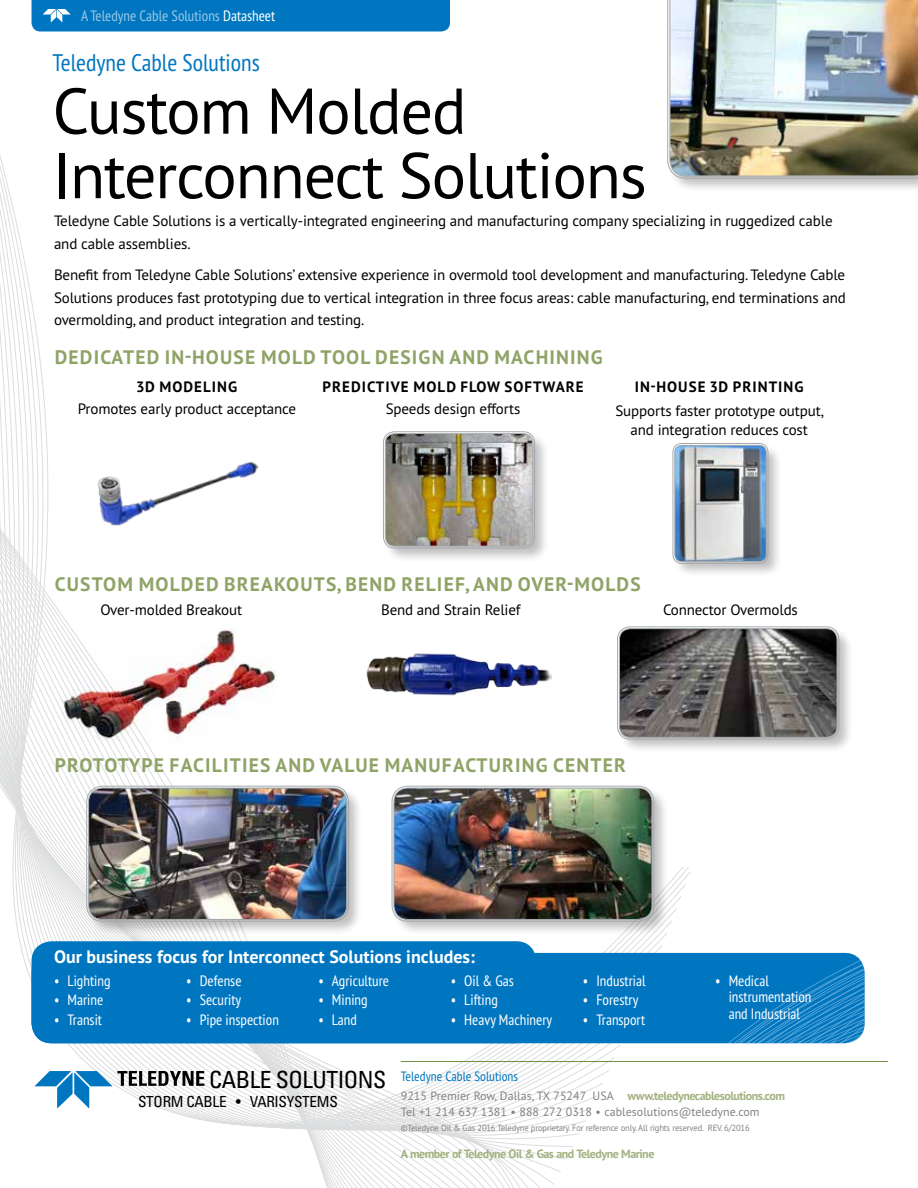
<style>
.page{position:relative;width:918px;height:1188px;background:#fff}
.page>*{position:absolute;margin:0;border:0;box-sizing:border-box;transform-origin:0 0}
.t1{font:64.5px/64.5px "PT Sans Pro";letter-spacing:-.02em;color:#000}
.t2{font:condensed 24px "PT Sans Pro";color:#0076c0}
.t3{font:condensed 23.55px "Univers LT Std";letter-spacing:-.02em;color:#000}
.t4{font:700 19.5px "PT Sans Pro";letter-spacing:.06em;color:#8fa366}
.t5{font:700 18px "PT Sans Pro";color:#fff}
.t6{font:condensed 15.3px "Univers LT Std";letter-spacing:-.02em;color:#000}
.t7{font:15px/22.5px "PT Sans Pro";letter-spacing:-.01em;color:#000}
.t8{font:condensed 15px/16.5px "PT Sans Pro";color:#fff}
.t9{font:700 15px "PT Sans Pro";letter-spacing:.07em;color:#000}
.t10{font:condensed 15px "PT Sans Pro";color:#99c8e6}
.t11{font:condensed 13.5px "PT Sans Pro";color:#0076c0}
.t12{font:12px/15.8px "PT Sans Pro";color:#808285}
.t13{font:700 12px "PT Sans Pro";letter-spacing:-.04em;color:#a2b17f}
.t14{font:9px "PT Sans Pro";letter-spacing:-.02em;color:#808285;scale:.95 1}
.s1{color:#fff}
.s2{font-weight:700;color:#a2b17f}
</style>
<div class="page">
<svg style="left:0;top:287px;width:470px;height:901px"></svg>
<div style="left:32px;top:0;width:418px;height:32px;background:#0076c0"></div>
<div style="left:32px;top:941px;width:504px;height:102px;background:#0076c0;border-radius:20px"></div>
<svg style="left:520px;top:953px;width:345px;height:90px;background:#087ac1"></svg>
<div style="left:667px;top:0;width:251px;height:194px;background:#000;opacity:.25"></div>
<img style="left:670px;top:0;width:248px;height:176px">
<div style="left:86px;top:785px;width:278px;height:152px;background:#000;opacity:.25"></div>
<img style="left:89px;top:788px;width:258px;height:131px">
<div style="left:87px;top:786px;width:262px;height:135px;border:1px solid #a7a9ac;border-radius:16px"></div>
<div style="left:88px;top:788px;width:259px;height:132px;border:1px solid #a7a9ac;border-radius:14px"></div>
<svg style="left:90px;top:436px;width:170px;height:108px"></svg>
<img style="left:91px;top:437px;width:168px;height:106px">
<div style="left:672px;top:442px;width:112px;height:137px;background:#000;opacity:.25"></div>
<img style="left:675px;top:446px;width:91px;height:115px">
<div style="left:673px;top:443px;width:95px;height:121px;border:1px solid #a7a9ac;border-radius:9px"></div>
<div style="left:675px;top:445px;width:91px;height:117px;border:1px solid #a7a9ac;border-radius:7px"></div>
<div style="left:382px;top:431px;width:168px;height:133px;background:#000;opacity:.25"></div>
<img style="left:385px;top:434px;width:148px;height:112px">
<div style="left:383px;top:432px;width:152px;height:116px;border:1px solid #a7a9ac;border-radius:11px"></div>
<div style="left:385px;top:433px;width:148px;height:113px;border:1px solid #a7a9ac;border-radius:9px"></div>
<img style="left:62px;top:629px;width:215px;height:117px">
<div style="left:391px;top:785px;width:279px;height:152px;background:#000;opacity:.25"></div>
<img style="left:394px;top:788px;width:258px;height:131px">
<div style="left:392px;top:786px;width:262px;height:135px;border:1px solid #a7a9ac;border-radius:16px"></div>
<div style="left:394px;top:788px;width:258px;height:132px;border:1px solid #a7a9ac;border-radius:14px"></div>
<img style="left:332px;top:586px;width:219px;height:164px">
<div style="left:616px;top:626px;width:239px;height:129px;background:#000;opacity:.25"></div>
<img style="left:620px;top:629px;width:217px;height:108px">
<div style="left:617px;top:627px;width:222px;height:112px;border:1px solid #a7a9ac;border-radius:13px"></div>
<div style="left:619px;top:629px;width:218px;height:108px;border:1px solid #a7a9ac;border-radius:11px"></div>
<hr style="left:401px;top:1061px;width:487px;height:1px;background:#718f3f">
<svg style="left:34px;top:1071px;width:170px;height:38px"></svg>
<p class="t10" style="left:81px;top:6px;width:196px">A Teledyne Cable Solutions <span class="s1">Datasheet</span></p>
<h2 class="t2" style="left:52px;top:47px;width:209px">Teledyne Cable Solutions</h2>
<h1 class="t1" style="left:52px;top:77px;width:596px">Custom Molded<br>Interconnect Solutions</h1>
<p class="t7" style="left:54px;top:209px;width:780px">Teledyne Cable Solutions is a vertically-integrated engineering and manufacturing company specializing in ruggedized cable and cable assemblies.</p>
<p class="t7" style="left:54px;top:263px;width:793px;text-align:justify">Benefit from Teledyne Cable Solutions’ extensive experience in overmold tool development and manufacturing. Teledyne Cable Solutions produces fast prototyping due to vertical integration in three focus areas: cable manufacturing, end terminations and overmolding, and product integration and testing.</p>
<h3 class="t4" style="left:55px;top:345px;width:550px">DEDICATED IN-HOUSE MOLD TOOL DESIGN AND MACHINING</h3>
<p class="t9" style="left:136px;top:377px;width:103px">3D MODELING</p>
<p class="t7" style="left:78px;top:397px;width:220px">Promotes early product acceptance</p>
<p class="t9" style="left:323px;top:377px;width:20px">PRED</p>
<p class="t9" style="left:362px;top:377px;width:204px">ICTIVE MOLD FLOW SOFTWARE</p>
<p class="t7" style="left:386px;top:397px;width:136px">Speeds design efforts</p>
<p class="t9" style="left:635px;top:377px;width:160px">IN-HOUSE 3D PRINTING</p>
<p class="t7" style="left:615px;top:400px;width:210px;line-height:19.5px;text-align:center">Supports faster prototype output, and integration reduces cost</p>
<h3 class="t4" style="left:55px;top:572px;width:585px">CUSTOM MOLDED BREAKOUTS, BEND RELIEF, AND OVER-MOLDS</h3>
<p class="t7" style="left:100px;top:598px;width:143px">Over-molded Breakout</p>
<p class="t7" style="left:381px;top:598px;width:141px">Bend and Strain Relief</p>
<p class="t7" style="left:663px;top:598px;width:136px">Connector Overmolds</p>
<h3 class="t4" style="left:55px;top:752px;width:573px">PROTOTYPE FACI LITIES AND VALUE MANUFACTURING CENTER</h3>
<p class="t5" style="left:54px;top:944px;width:422px">OUR BUSINESS FOCUS FOR INTERCONNECT SOLUTIONS INCLUDES:</p>
<p class="t8" style="left:54px;top:972px;width:58px">• Lighting</p>
<p class="t8" style="left:54px;top:991px;width:51px">• Marine</p>
<p class="t8" style="left:54px;top:1011px;width:50px">• Transit</p>
<p class="t8" style="left:451px;top:972px;width:65px">• Oil &amp; Gas</p>
<p class="t8" style="left:451px;top:991px;width:49px">• Lifting</p>
<p class="t8" style="left:451px;top:1011px;width:103px">• Heavy Machinery</p>
<p class="t8" style="left:318px;top:972px;width:72px">• Agriculture</p>
<p class="t8" style="left:318px;top:991px;width:51px">• Mining</p>
<p class="t8" style="left:318px;top:1011px;width:40px">• Land</p>
<p class="t8" style="left:186px;top:972px;width:57px">• Defense</p>
<p class="t8" style="left:186px;top:991px;width:56px">• Security</p>
<p class="t8" style="left:186px;top:1011px;width:94px">• Pipe inspection</p>
<p class="t8" style="left:583px;top:972px;width:64px">• Industrial</p>
<p class="t8" style="left:583px;top:991px;width:57px">• Forestry</p>
<p class="t8" style="left:583px;top:1011px;width:64px">• Transport</p>
<p class="t8" style="left:729px;top:972px;width:84px;text-indent:-14px">• Medical instrumentation and Industrial</p>
<h3 class="t3" style="left:209px;top:1065px;width:179px">CABLE SOLUTIONS</h3>
<p class="t6" style="left:138px;top:1091px;width:199px">STORM CABLE • VARI SYSTEMS</p>
<p class="t11" style="left:401px;top:1068px;width:119px">Teledyne Cable Solutions</p>
<p class="t12" style="left:401px;top:1088px;width:386px">9215 Premier Row, Dallas, TX 75247 USA <span class="s2">WWW.TELEDYNECABLESOLUTIONS.COM<br></span>Tel +1 214 637 1381 • 888 272 0318 • cablesolutions@teledyne.com</p>
<p class="t14" style="left:401px;top:1122px;width:369px">©Teledyne Oil &amp; Gas 2016 Teledyne proprietary. For reference only. All rights reserved. REV. 6/2016</p>
<p class="t13" style="left:401px;top:1146px;width:255px">A MEMBER OF TELEDYNE OIL &amp; GAS AND TELEDYNE MARINE</p>
</div>
